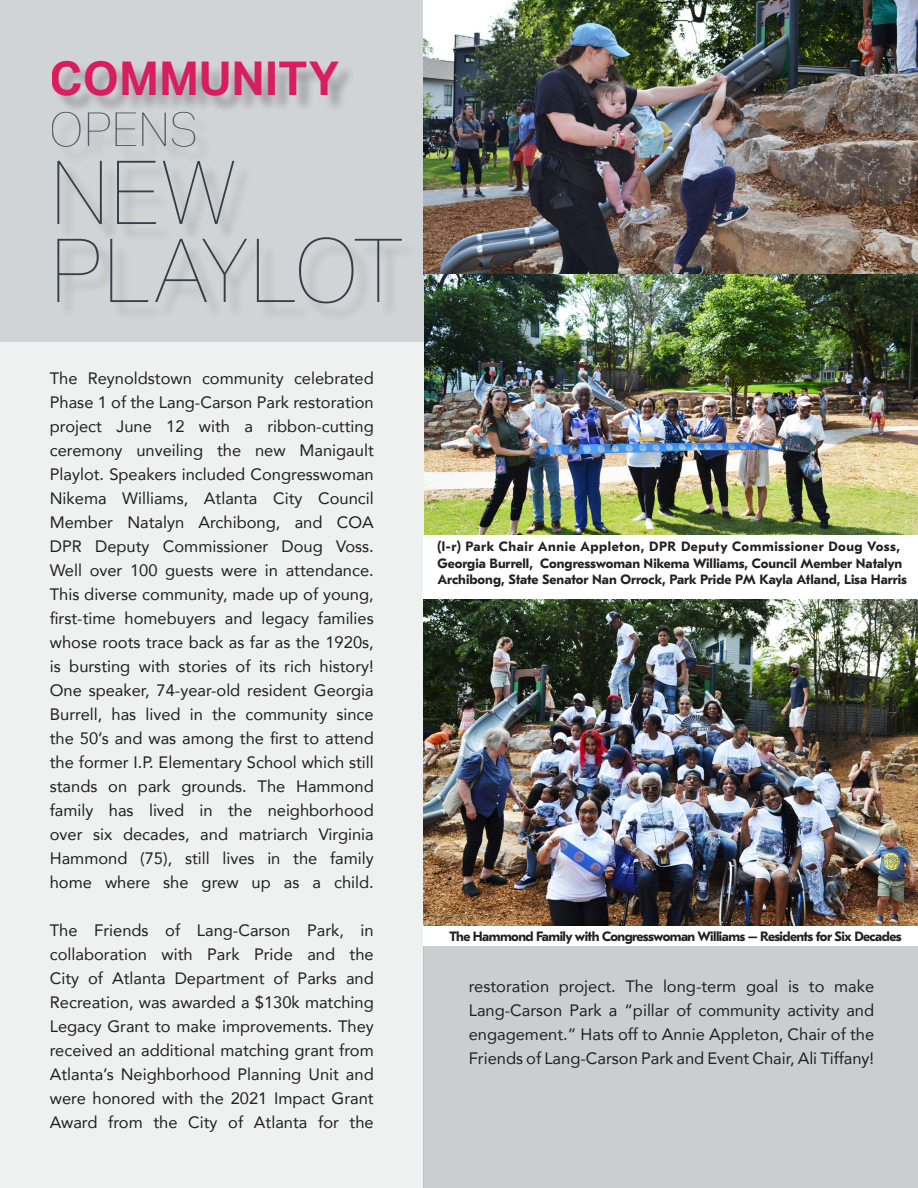
<style>
.page{position:relative;width:918px;height:1188px;background:#fff}
.page>*{position:absolute;margin:0;border:0;box-sizing:border-box;transform-origin:0 0}
.t1{font:88.5px/78px "Aktiv Grotesk Hair";color:#323d47}
.t2{font:700 46.5px "Aktiv Grotesk";color:#d91a5b}
.t3{font:46.5px "Aktiv Grotesk Hair";color:#323d47}
.t4{font:16.5px/24px "Avenir";color:#231f20;text-align:justify}
.t5{font:700 13.5px/16.2px "GT Eesti Text";color:#231f20}
.t6{font:700 13.5px "GT Eesti Text";letter-spacing:-.04em;color:#231f20}
</style>
<div class="page">
<div style="left:0;top:0;width:437px;height:343px;background:#d1d4d6"></div>
<div style="left:0;top:343px;width:424px;height:845px;background:#eff0f0"></div>
<div style="left:55px;top:63px;width:365px;height:260px;background:#231f20;opacity:.32"></div>
<img style="left:424px;top:0;width:494px;height:535px">
<img style="left:424px;top:599px;width:494px;height:327px">
<div style="left:424px;top:927px;width:494px;height:261px;background:#cbced1"></div>
<div style="left:424px;top:927px;width:494px;height:19px;background:#fff"></div>
<h2 class="t2" style="left:50px;top:52px;width:291px">COMMUNITY</h2>
<h2 class="t3" style="left:50px;top:104px;width:150px">OPENS</h2>
<h1 class="t1" style="left:50px;top:154px;width:355px">NEW<br>PLAYLOT</h1>
<p class="t4" style="left:50px;top:365px;width:326px">The Reynoldstown community celebrated Phase 1 of the Lang-Carson Park restoration project June 12 with a ribbon-cutting ceremony unveiling the new Manigault Playlot. Speakers included Congresswoman Nikema Williams, Atlanta City Council Member Natalyn Archibong, and COA DPR Deputy Commissioner Doug Voss.<br>Well over 100 guests were in attendance.<br>This diverse community, made up of young, first-time homebuyers and legacy families whose roots trace back as far as the 1920s, is bursting with stories of its rich history!<br>One speaker, 74-year-old resident Georgia Burrell, has lived in the community since the 50’s and was among the first to attend the former I.P. Elementary School which still stands on park grounds. The Hammond family has lived in the neighborhood over six decades, and matriarch Virginia Hammond (75), still lives in the family home where she grew up as a child.</p>
<p class="t4" style="left:50px;top:917px;width:326px">The Friends of Lang-Carson Park, in collaboration with Park Pride and the City of Atlanta Department of Parks and Recreation, was awarded a $130k matching Legacy Grant to make improvements. They received an additional matching grant from Atlanta’s Neighborhood Planning Unit and were honored with the 2021 Impact Grant Award from the City of Atlanta for the</p>
<p class="t5" style="left:437px;top:539px;width:471px">(l-r) Park Chair Annie Appleton, DPR Deputy Commissioner Doug Voss,<br>Georgia Burrell, Congresswoman Nikema Williams, Council Member Natalyn<br>Archibong, State Senator Nan Orrock, Park Pride PM Kayla Atland, Lisa Harris</p>
<p class="t6" style="left:449px;top:929px;width:454px">The Hammond Family with Congresswoman Williams – Residents for Six Decades</p>
<p class="t4" style="left:469px;top:974px;width:407px">restoration project. The long-term goal is to make Lang-Carson Park a “pillar of community activity and engagement.” Hats off to Annie Appleton, Chair of the Friends of Lang-Carson Park and Event Chair, Ali Tiffany!</p>
</div>
